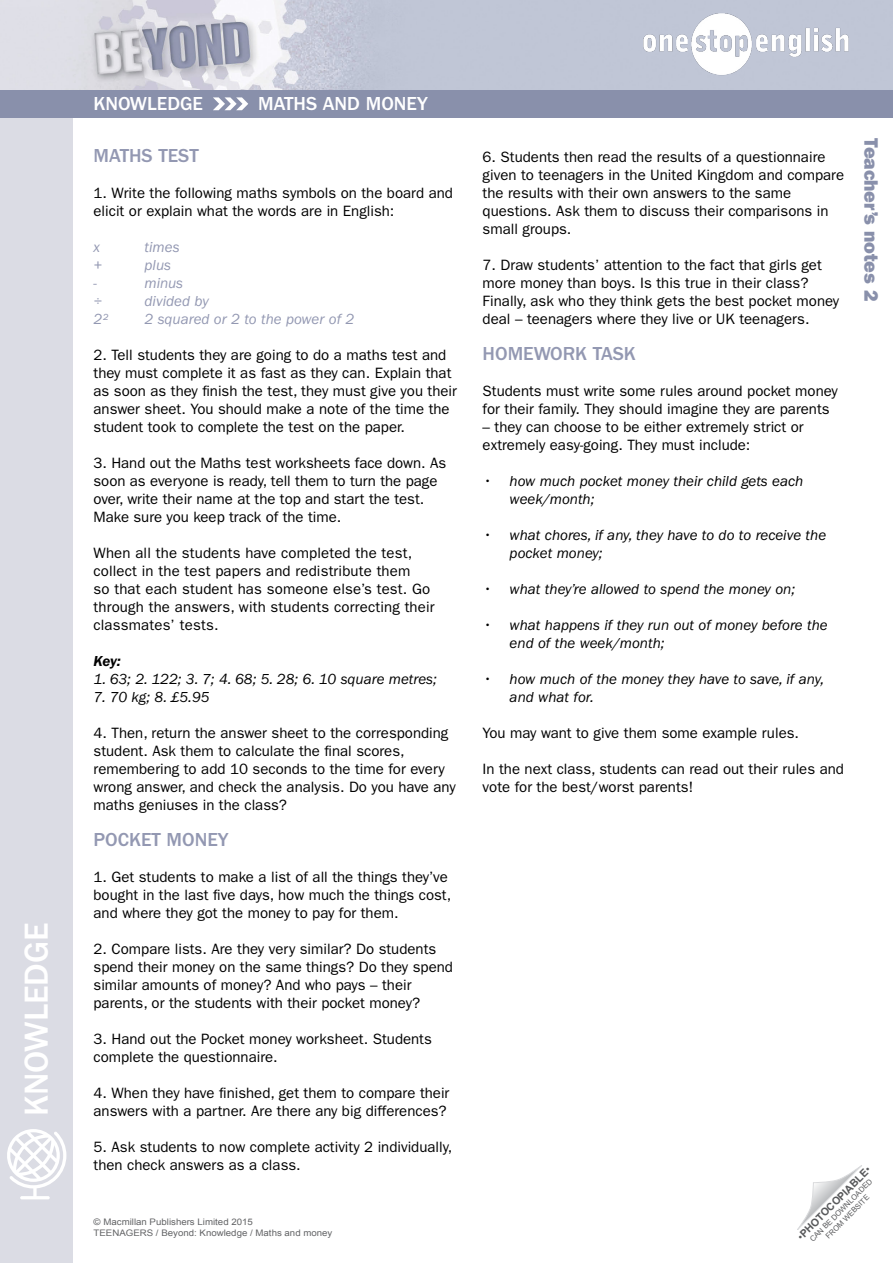
<style>
.page{position:relative;width:893px;height:1263px;background:#fff}
.page>*{position:absolute;margin:0;border:0;box-sizing:border-box;transform-origin:0 0}
.t1{font:500 34.5px "ITC Franklin Gothic Std";color:#fff}
.t2{font:500 19.5px "ITC Franklin Gothic Std";color:#9398b2}
.t3{font:500 19.5px "ITC Franklin Gothic Std";color:#fff}
.t4{font:19.5px "ITC Franklin Gothic Std Hvy";color:#8990ab}
.t5{font:15px/18px "ITC Franklin Gothic Std";color:#000}
.t6{font:italic 15px/18px "ITC Franklin Gothic Std";color:#000}
.t7{font:italic 15px "ITC Franklin Gothic Std";color:#9398b2}
.t8{font:italic 600 15px "ITC Franklin Gothic Std";color:#000}
.t9{font:700 10.5px "Arial";color:#58595b}
.t10{font:9px/10.8px "Arial";color:#636466;scale:1.08 1}
.t11{font:7.5px/9px "Arial";color:#58595b;text-align:center}
.s1{font-weight:400}
</style>
<div class="page">
<div style="left:0;top:0;width:72px;height:1263px;background:#dbdce4"></div>
<svg style="left:797px;top:1165px;width:65px;height:65px"></svg>
<img style="left:72px;top:0;width:821px;height:90px">
<img style="left:642px;top:6px;width:208px;height:75px">
<svg style="left:7px;top:1129px;width:59px;height:70px"></svg>
<div style="left:0;top:90px;width:893px;height:27px;background:#8990ab"></div>
<svg style="left:213px;top:97px;width:35px;height:13px"></svg>
<h1 class="t1" style="left:17px;top:1116px;width:195px;rotate:-90deg">KNOWLEDGE</h1>
<h2 class="t3" style="left:94px;top:93px;width:111px">KNOWLEDGE</h2>
<h2 class="t3" style="left:258px;top:93px;width:171px">MATHS AND MONEY</h2>
<h2 class="t2" style="left:94px;top:145px;width:107px">MATHS TEST</h2>
<p class="t5" style="left:94px;top:184px;width:361px">1. Write the following maths symbols on the board and elicit or explain what the words are in English:</p>
<p class="t7" style="left:94px;top:239px;width:8px">x</p>
<p class="t7" style="left:145px;top:239px;width:37px">times</p>
<p class="t7" style="left:94px;top:257px;width:10px">+</p>
<p class="t7" style="left:145px;top:257px;width:28px">plus</p>
<p class="t7" style="left:94px;top:275px;width:5px">-</p>
<p class="t7" style="left:145px;top:275px;width:40px">minus</p>
<p class="t7" style="left:94px;top:293px;width:10px">÷</p>
<p class="t7" style="left:145px;top:293px;width:66px">divided by</p>
<p class="t7" style="left:94px;top:311px;width:16px">2²</p>
<p class="t7" style="left:145px;top:311px;width:211px">2 squared or 2 to the power of 2</p>
<p class="t5" style="left:94px;top:346px;width:365px">2. Tell students they are going to do a maths test and they must complete it as fast as they can. Explain that as soon as they finish the test, they must give you their answer sheet. You should make a note of the time the student took to complete the test on the paper.</p>
<p class="t5" style="left:94px;top:454px;width:354px">3. Hand out the Maths test worksheets face down. As soon as everyone is ready, tell them to turn the page over, write their name at the top and start the test.<br>Make sure you keep track of the time.</p>
<p class="t5" style="left:94px;top:544px;width:343px">When all the students have completed the test, collect in the test papers and redistribute them<br>so that each student has someone else’s test. Go through the answers, with students correcting their classmates’ tests.</p>
<p class="t8" style="left:94px;top:653px;width:29px">Key:</p>
<p class="t6" style="left:94px;top:670px;width:345px">1. 63; 2. 122; 3. 7; 4. 68; 5. 28; 6. 10 square metres;</p>
<p class="t6" style="left:94px;top:688px;width:118px">7. 70 kg; 8. £5.95</p>
<p class="t5" style="left:94px;top:724px;width:364px">4. Then, return the answer sheet to the corresponding student. Ask them to calculate the final scores, remembering to add 10 seconds to the time for every wrong answer, and check the analysis. Do you have any maths geniuses in the class?</p>
<h2 class="t2" style="left:94px;top:829px;width:136px">POCKET MONEY</h2>
<p class="t5" style="left:94px;top:868px;width:359px">1. Get students to make a list of all the things they’ve bought in the last five days, how much the things cost, and where they got the money to pay for them.</p>
<p class="t5" style="left:94px;top:940px;width:361px">2. Compare lists. Are they very similar? Do students spend their money on the same things? Do they spend similar amounts of money? And who pays – their parents, or the students with their pocket money?</p>
<p class="t5" style="left:94px;top:1030px;width:340px">3. Hand out the Pocket money worksheet. Students complete the questionnaire.</p>
<p class="t5" style="left:94px;top:1084px;width:357px">4. When they have finished, get them to compare their answers with a partner. Are there any big differences?</p>
<p class="t5" style="left:94px;top:1138px;width:360px">5. Ask students to now complete activity 2 individually, then check answers as a class.</p>
<p class="t10" style="left:94px;top:1217px;width:223px">© Macmillan Publishers Limited 2015<br>TEENAGERS / Beyond: Knowledge / Maths and money</p>
<p class="t5" style="left:483px;top:148px;width:363px">6. Students then read the results of a questionnaire given to teenagers in the United Kingdom and compare the results with their own answers to the same questions. Ask them to discuss their comparisons in small groups.</p>
<p class="t5" style="left:483px;top:256px;width:358px">7. Draw students’ attention to the fact that girls get more money than boys. Is this true in their class?<br>Finally, ask who they think gets the best pocket money deal – teenagers where they live or UK teenagers.</p>
<h2 class="t2" style="left:483px;top:343px;width:155px">HOMEWORK TASK</h2>
<p class="t5" style="left:483px;top:382px;width:357px">Students must write some rules around pocket money for their family. They should imagine they are parents</p>
<p class="t5" style="left:483px;top:418px;width:322px">– they can choose to be either extremely strict or extremely easy-going. They must include:</p>
<p class="t6" style="left:510px;top:472px;width:295px;text-indent:-27px">• how much pocket money their child gets each week/month;</p>
<p class="t6" style="left:510px;top:526px;width:318px;text-indent:-27px">• what chores, if any, they have to do to receive the pocket money;</p>
<p class="t6" style="left:483px;top:580px;width:314px">• what they’re allowed to spend the money on;</p>
<p class="t6" style="left:510px;top:616px;width:320px;text-indent:-27px">• what happens if they run out of money before the end of the week/month;</p>
<p class="t6" style="left:510px;top:670px;width:316px;text-indent:-27px">• how much of the money they have to save, if any, and what for.</p>
<p class="t5" style="left:483px;top:724px;width:318px">You may want to give them some example rules.</p>
<p class="t5" style="left:483px;top:760px;width:363px">In the next class, students can read out their rules and vote for the best/worst parents!</p>
<h2 class="t4" style="left:882px;top:138px;width:165px;rotate:90deg">Teacher’s notes 2</h2>
<p class="t9" style="left:794px;top:1233px;width:100px;rotate:-45deg"><span class="s1">•</span>PHOTOCOPIABLE<span class="s1">•</span></p>
<p class="t11" style="left:808px;top:1237px;width:86px;rotate:-45deg">CAN BE DOWNLOADED<br>FROM WEBSITE</p>
</div>
